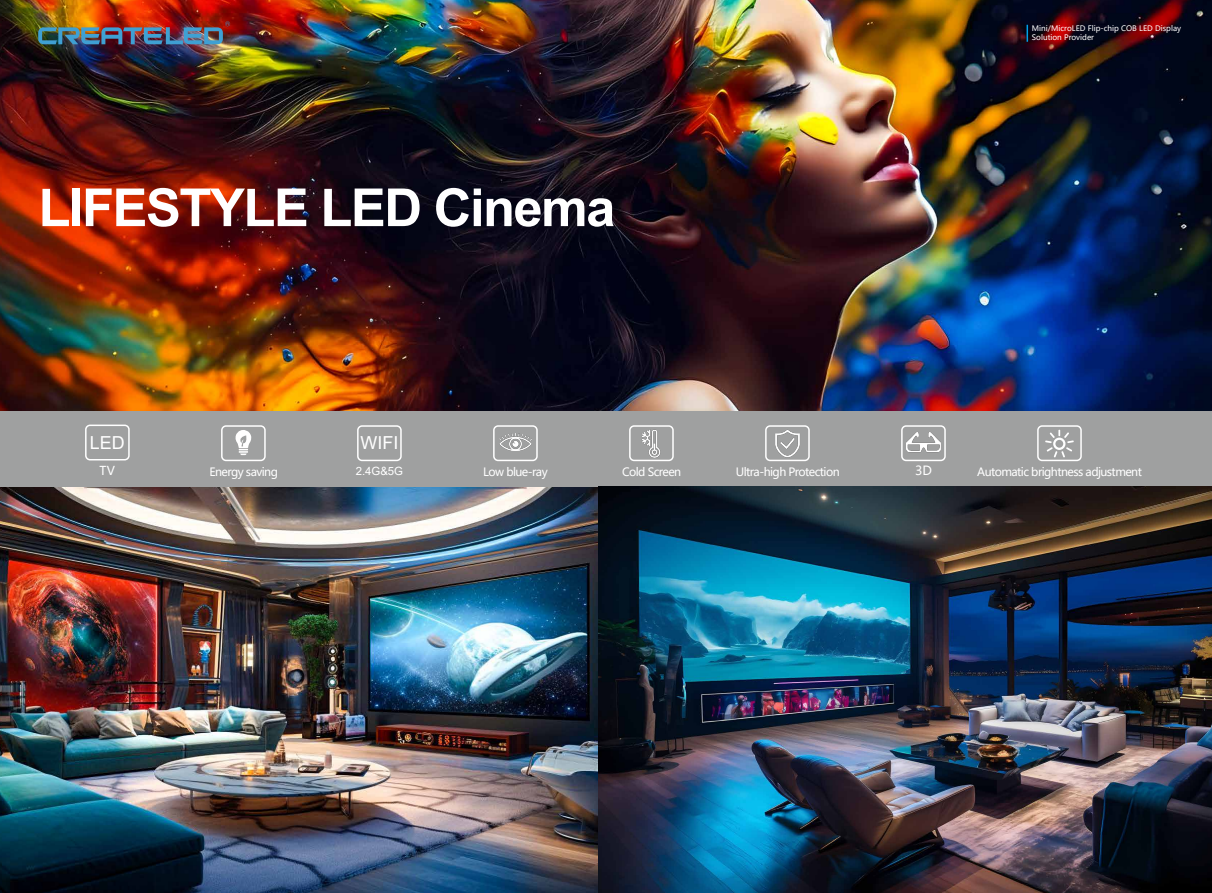
<style>
.page{position:relative;width:1212px;height:893px;background:#fff}
.page>*{position:absolute;margin:0;border:0;box-sizing:border-box;transform-origin:0 0}
.t1{font:700 52.5px "Arial";letter-spacing:-.03em;color:#fff}
.t2{font:17.85px "Arial";color:#fff}
.t3{font:12.6px "Microsoft Ya Hei";color:#fff}
.t4{font:12.15px "Microsoft Ya Hei";color:#fff}
.t5{font:11.4px "Microsoft Ya Hei";letter-spacing:-.05em;color:#fff}
.t6{font:11.4px "Arial";color:#fff}
.t7{font:7.5px/9px "Microsoft Ya Hei";color:#fff}
</style>
<div class="page">
<img style="left:0;top:0;width:1212px;height:411px">
<img style="left:0;top:486px;width:599px;height:407px">
<svg style="left:1026px;top:25px;width:2px;height:17px"></svg>
<div style="left:0;top:411px;width:1212px;height:75px;background:#9fa0a0"></div>
<div style="left:85px;top:425px;width:45px;height:35px;border:2px solid #fff;border-radius:4px"></div>
<img style="left:38px;top:21px;width:192px;height:23px">
<img style="left:599px;top:486px;width:613px;height:407px">
<img style="left:642px;top:429px;width:18px;height:29px">
<div style="left:629px;top:425px;width:45px;height:36px;border:2px solid #fff;border-radius:4px"></div>
<img style="left:500px;top:433px;width:31px;height:17px">
<div style="left:493px;top:425px;width:45px;height:36px;border:2px solid #fff;border-radius:4px"></div>
<svg style="left:235px;top:430px;width:17px;height:25px"></svg>
<div style="left:221px;top:425px;width:45px;height:36px;border:2px solid #fff;border-radius:4px"></div>
<div style="left:357px;top:425px;width:45px;height:36px;border:2px solid #fff;border-radius:4px"></div>
<img style="left:775px;top:430px;width:25px;height:28px">
<div style="left:765px;top:425px;width:45px;height:36px;border:2px solid #fff;border-radius:4px"></div>
<img style="left:907px;top:432px;width:33px;height:21px">
<div style="left:901px;top:425px;width:45px;height:36px;border:2px solid #fff;border-radius:4px"></div>
<svg style="left:1045px;top:430px;width:29px;height:27px"></svg>
<div style="left:1053px;top:438px;width:12px;height:12px;border:2px solid #fff;border-radius:50%"></div>
<div style="left:1037px;top:425px;width:45px;height:36px;border:2px solid #fff;border-radius:4px"></div>
<h1 class="t1" style="left:38px;top:171px;width:578px">LIFESTYLE LED Cinema</h1>
<p class="t7" style="left:1032px;top:24px;width:151px">Mini/MicroLED Flip-chip COB LED Display<br>Solution Provider</p>
<h2 class="t2" style="left:90px;top:431px;width:36px">LED</h2>
<p class="t4" style="left:100px;top:463px;width:17px">TV</p>
<p class="t5" style="left:209px;top:464px;width:70px">Energy saving</p>
<p class="t6" style="left:356px;top:463px;width:49px">2.4G&amp;5G</p>
<p class="t5" style="left:483px;top:464px;width:66px">Low blue-ray</p>
<p class="t5" style="left:622px;top:464px;width:61px">Cold Screen</p>
<h2 class="t2" style="left:360px;top:431px;width:39px">WIFI</h2>
<p class="t5" style="left:736px;top:464px;width:105px">Ultra-high Protection</p>
<p class="t3" style="left:915px;top:462px;width:18px">3D</p>
<p class="t5" style="left:977px;top:464px;width:166px">Automatic brightness adjustment</p>
</div>
